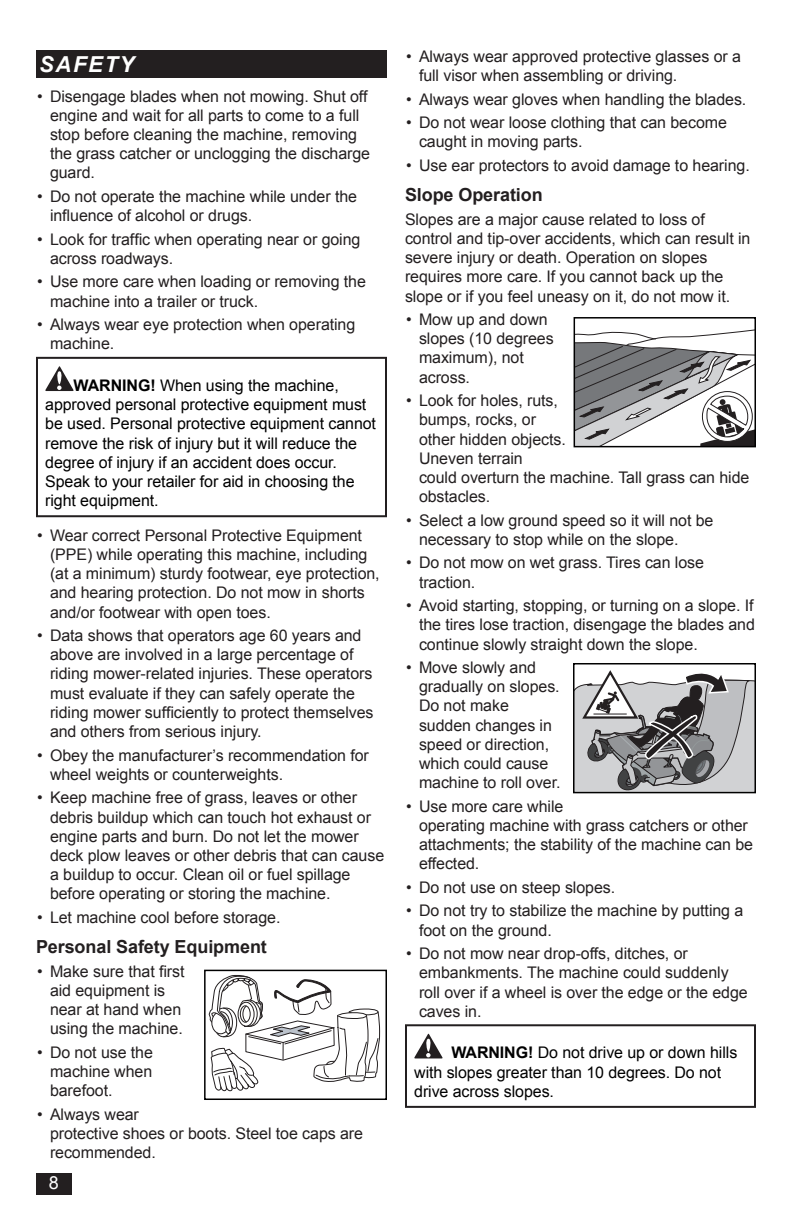
<style>
.page{position:relative;width:792px;height:1224px;background:#fff}
.page>*{position:absolute;margin:0;border:0;box-sizing:border-box;transform-origin:0 0}
.t1{font:italic 700 22px "Arial";letter-spacing:.075em;color:#fff}
.Head_9{font:700 18px "Arial";letter-spacing:-.005em;color:#231f20}
.t2{font:18px "Arial";color:#fff}
.Body_Text{font:16px/19.2px "Arial";letter-spacing:-.005em;color:#231f20}
.t3{font:16px/19.2px "Arial";letter-spacing:-.005em;color:#000}
.s1{font-weight:700}
</style>
<div class="page">
<div style="left:36px;top:1174px;width:35px;height:21px;background:#231f20"></div>
<div style="left:36px;top:50px;width:351px;height:28px;background:#231f20"></div>
<svg style="left:45px;top:366px;width:29px;height:25px"></svg>
<div style="left:36px;top:357px;width:351px;height:160px;border:2px solid #231f20"></div>
<svg style="left:209px;top:974px;width:171px;height:117px"></svg>
<div style="left:204px;top:970px;width:183px;height:130px;border:2px solid #000"></div>
<svg style="left:414px;top:1033px;width:29px;height:25px"></svg>
<div style="left:405px;top:1024px;width:351px;height:84px;border:2px solid #231f20"></div>
<svg style="left:577px;top:329px;width:176px;height:115px"></svg>
<div style="left:574px;top:317px;width:182px;height:130px;border:2px solid #000"></div>
<svg style="left:576px;top:670px;width:177px;height:120px;background:#a6a6a7"></svg>
<hr style="left:594px;top:714px;width:33px;height:1px;background:#231f20">
<div style="left:573px;top:663px;width:183px;height:130px;border:2px solid #000"></div>
<h1 class="t1" style="left:39px;top:50px;width:97px">SAFETY</h1>
<p class="Body_Text" style="left:50px;top:87px;width:322px;text-indent:-13px">• Disengage blades when not mowing. Shut off engine and wait for all parts to come to a full stop before cleaning the machine, removing the grass catcher or unclogging the discharge guard.</p>
<p class="Body_Text" style="left:50px;top:187px;width:309px;text-indent:-13px">• Do not operate the machine while under the influence of alcohol or drugs.</p>
<p class="Body_Text" style="left:50px;top:230px;width:312px;text-indent:-13px">• Look for traffic when operating near or going across roadways.</p>
<p class="Body_Text" style="left:50px;top:272px;width:317px;text-indent:-13px">• Use more care when loading or removing the machine into a trailer or truck.</p>
<p class="Body_Text" style="left:50px;top:315px;width:307px;text-indent:-13px">• Always wear eye protection when operating machine.</p>
<p class="t3" style="left:45px;top:376px;width:332px;text-indent:28px"><span class="s1">WARNING!</span> When using the machine, approved personal protective equipment must be used. Personal protective equipment cannot remove the risk of injury but it will reduce the degree of injury if an accident does occur.<br>Speak to your retailer for aid in choosing the right equipment.</p>
<p class="Body_Text" style="left:50px;top:526px;width:331px;text-indent:-13px">• Wear correct Personal Protective Equipment (PPE) while operating this machine, including (at a minimum) sturdy footwear, eye protection, and hearing protection. Do not mow in shorts and/or footwear with open toes.</p>
<p class="Body_Text" style="left:50px;top:626px;width:325px;text-indent:-13px">• Data shows that operators age 60 years and above are involved in a large percentage of riding mower-related injuries. These operators must evaluate if they can safely operate the riding mower sufficiently to protect themselves and others from serious injury.</p>
<p class="Body_Text" style="left:50px;top:746px;width:320px;text-indent:-13px">• Obey the manufacturer’s recommendation for wheel weights or counterweights.</p>
<p class="Body_Text" style="left:50px;top:788px;width:336px;text-indent:-13px">• Keep machine free of grass, leaves or other debris buildup which can touch hot exhaust or engine parts and burn. Do not let the mower deck plow leaves or other debris that can cause a buildup to occur. Clean oil or fuel spillage before operating or storing the machine.</p>
<p class="Body_Text" style="left:37px;top:908px;width:245px">• Let machine cool before storage.</p>
<p class="Head_9" style="left:36px;top:935px;width:232px">Personal Safety Equipment</p>
<p class="Body_Text" style="left:50px;top:962px;width:136px;text-indent:-13px">• Make sure that first aid equipment is near at hand when using the machine.</p>
<p class="Body_Text" style="left:50px;top:1043px;width:105px;text-align:justify;text-indent:-13px">• Do not use the machine when barefoot.</p>
<p class="Body_Text" style="left:50px;top:1105px;width:315px;text-indent:-13px">• Always wear<br>protective shoes or boots. Steel toe caps are recommended.</p>
<p class="t2" style="left:49px;top:1171px;width:12px">8</p>
<p class="Body_Text" style="left:419px;top:47px;width:324px;text-indent:-13px">• Always wear approved protective glasses or a full visor when assembling or driving.</p>
<p class="Body_Text" style="left:406px;top:90px;width:342px">• Always wear gloves when handling the blades.</p>
<p class="Body_Text" style="left:419px;top:113px;width:309px;text-indent:-13px">• Do not wear loose clothing that can become caught in moving parts.</p>
<p class="Body_Text" style="left:406px;top:156px;width:345px">• Use ear protectors to avoid damage to hearing.</p>
<p class="Head_9" style="left:405px;top:183px;width:139px">Slope Operation</p>
<p class="Body_Text" style="left:405px;top:210px;width:347px">Slopes are a major cause related to loss of control and tip-over accidents, which can result in severe injury or death. Operation on slopes requires more care. If you cannot back up the slope or if you feel uneasy on it, do not mow it.</p>
<p class="Body_Text" style="left:419px;top:310px;width:136px;text-indent:-13px">• Mow up and down slopes (10 degrees maximum), not across.</p>
<p class="Body_Text" style="left:419px;top:391px;width:332px;text-indent:-13px">• Look for holes, ruts,<br>bumps, rocks, or<br>other hidden objects.<br>Uneven terrain<br>could overturn the machine. Tall grass can hide obstacles.</p>
<p class="Body_Text" style="left:419px;top:511px;width:296px;text-indent:-13px">• Select a low ground speed so it will not be necessary to stop while on the slope.</p>
<p class="Body_Text" style="left:419px;top:553px;width:287px;text-indent:-13px">• Do not mow on wet grass. Tires can lose traction.</p>
<p class="Body_Text" style="left:419px;top:596px;width:337px;text-align:justify;text-indent:-13px">• Avoid starting, stopping, or turning on a slope. If the tires lose traction, disengage the blades and continue slowly straight down the slope.</p>
<p class="Body_Text" style="left:419px;top:658px;width:143px;text-indent:-13px">• Move slowly and gradually on slopes.<br>Do not make sudden changes in speed or direction, which could cause machine to roll over.</p>
<p class="Body_Text" style="left:419px;top:797px;width:336px;text-indent:-13px">• Use more care while<br>operating machine with grass catchers or other attachments; the stability of the machine can be effected.</p>
<p class="Body_Text" style="left:406px;top:878px;width:211px">• Do not use on steep slopes.</p>
<p class="Body_Text" style="left:419px;top:901px;width:326px;text-indent:-13px">• Do not try to stabilize the machine by putting a foot on the ground.</p>
<p class="Body_Text" style="left:419px;top:944px;width:330px;text-indent:-13px">• Do not mow near drop-offs, ditches, or embankments. The machine could suddenly roll over if a wheel is over the edge or the edge caves in.</p>
<p class="t3" style="left:414px;top:1043px;width:325px;text-indent:37px"><span class="s1">WARNING!</span> Do not drive up or down hills with slopes greater than 10 degrees. Do not drive across slopes.</p>
</div>
